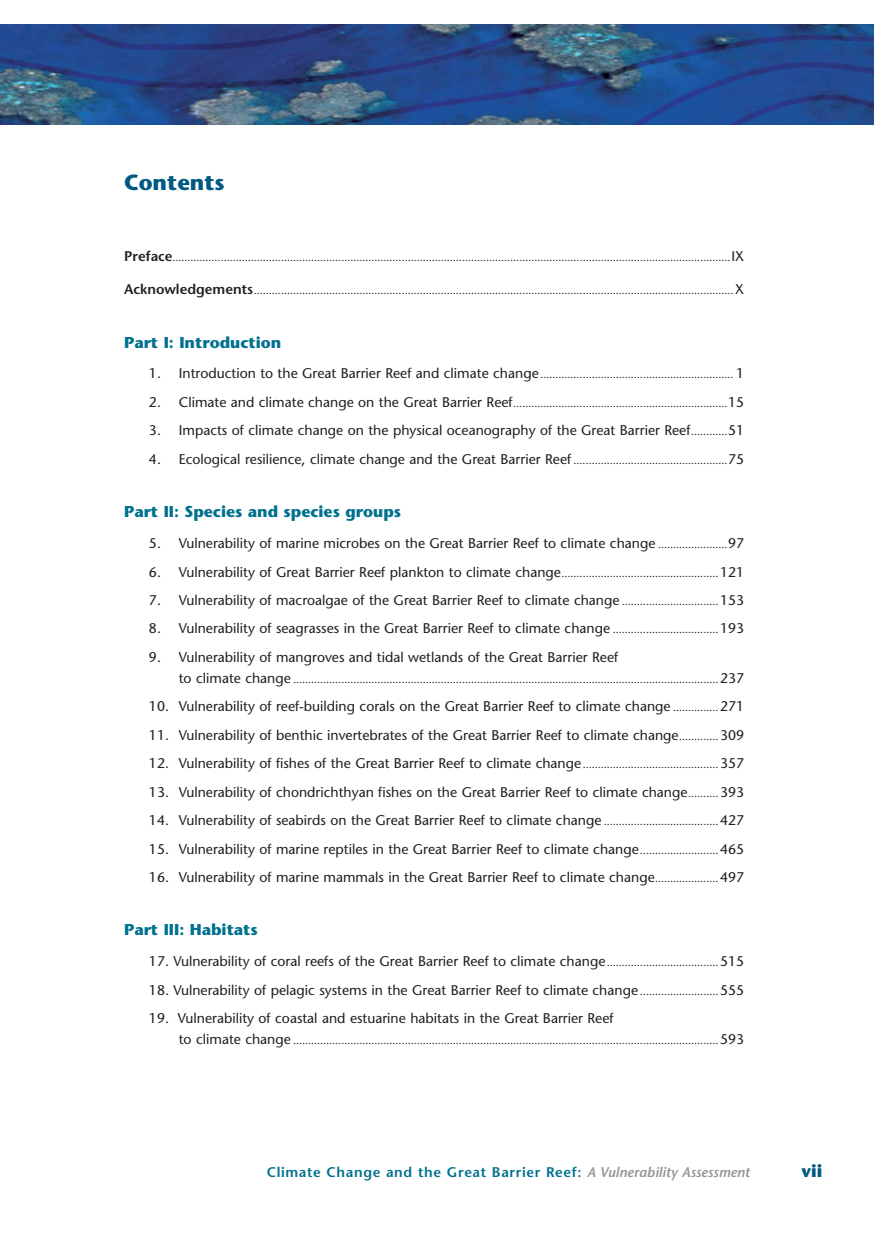
<style>
.page{position:relative;width:874px;height:1241px;background:#fff}
.page>*{position:absolute;margin:0;border:0;box-sizing:border-box;transform-origin:0 0}
._4__A_header{font:700 21.88px "Stone Sans";color:#005983}
.t1{font:700 17.5px "Stone Sans";color:#005983}
._5__B_header{font:700 15.75px "Stone Sans";color:#00718e}
._1__text{font:14px "Stone Sans";color:#231f20}
.t2{font:600 14px "Stone Sans";letter-spacing:.045em;color:#00718e}
._1__text-2{font:10.5px "Stone Sans";color:#231f20}
.s1{font-weight:600;font-size:14px}
.s2{font-size:14px}
.s3{font-size:10.5px}
.s4{font-style:italic;color:#939598}
</style>
<div class="page">
<img style="left:0;top:25px;width:873px;height:99px">
<p class="_4__A_header" style="left:124px;top:169px;width:102px">Contents</p>
<p class="_1__text-2" style="left:124px;top:251px;width:621px"><span class="s1">Preface</span>.........................................................................................................................................................................................<span class="s2">IX</span></p>
<p class="_1__text-2" style="left:124px;top:284px;width:621px"><span class="s1">Acknowledgements</span>............................................................................................................................................................... <span class="s2">X</span></p>
<p class="_5__B_header" style="left:124px;top:332px;width:159px">Part I: Introduction</p>
<p class="_1__text-2" style="left:149px;top:368px;width:596px"><span class="s2">1. Introduction to the Great Barrier Reef and climate change</span>................................................................ <span class="s2">1</span></p>
<p class="_1__text-2" style="left:149px;top:397px;width:596px"><span class="s2">2. Climate and climate change on the Great Barrier Reef</span>.......................................................................<span class="s2">15</span></p>
<p class="_1__text" style="left:149px;top:422px;width:596px">3. Impacts of climate change on the physical oceanography of the Great Barrier Reef<span class="s3">............</span>51</p>
<p class="_1__text" style="left:149px;top:450px;width:596px">4. Ecological resilience, climate change and the Great Barrier Reef <span class="s3">...................................................</span>75</p>
<p class="_5__B_header" style="left:124px;top:502px;width:278px">Part II: Species and species groups</p>
<p class="_1__text" style="left:149px;top:534px;width:596px">5. Vulnerability of marine microbes on the Great Barrier Reef to climate change <span class="s3">.......................</span>97</p>
<p class="_1__text" style="left:149px;top:563px;width:596px">6. Vulnerability of Great Barrier Reef plankton to climate change<span class="s3">....................................................</span> 121</p>
<p class="_1__text" style="left:149px;top:591px;width:596px">7. Vulnerability of macroalgae of the Great Barrier Reef to climate change <span class="s3">................................</span> 153</p>
<p class="_1__text" style="left:149px;top:620px;width:596px">8. Vulnerability of seagrasses in the Great Barrier Reef to climate change <span class="s3">...................................</span> 193</p>
<p class="_1__text" style="left:149px;top:648px;width:470px">9. Vulnerability of mangroves and tidal wetlands of the Great Barrier Reef</p>
<p class="_1__text-2" style="left:179px;top:673px;width:566px"><span class="s2">to climate change</span> ............................................................................................................................................. <span class="s2">237</span></p>
<p class="_1__text" style="left:149px;top:698px;width:596px">10. Vulnerability of reef-building corals on the Great Barrier Reef to climate change <span class="s3">...............</span> 271</p>
<p class="_1__text" style="left:149px;top:726px;width:596px">11. Vulnerability of benthic invertebrates of the Great Barrier Reef to climate change<span class="s3">.............</span> 309</p>
<p class="_1__text" style="left:149px;top:755px;width:596px">12. Vulnerability of fishes of the Great Barrier Reef to climate change<span class="s3">.............................................</span> 357</p>
<p class="_1__text" style="left:149px;top:783px;width:596px">13. Vulnerability of chondrichthyan fishes on the Great Barrier Reef to climate change<span class="s3">..........</span> 393</p>
<p class="_1__text" style="left:149px;top:811px;width:596px">14. Vulnerability of seabirds on the Great Barrier Reef to climate change <span class="s3">......................................</span> 427</p>
<p class="_1__text" style="left:149px;top:840px;width:596px">15. Vulnerability of marine reptiles in the Great Barrier Reef to climate change<span class="s3">..........................</span> 465</p>
<p class="_1__text" style="left:149px;top:868px;width:596px">16. Vulnerability of marine mammals in the Great Barrier Reef to climate change<span class="s3">.....................</span> 497</p>
<p class="_5__B_header" style="left:124px;top:920px;width:135px">Part III: Habitats</p>
<p class="_1__text" style="left:149px;top:953px;width:596px">17. Vulnerability of coral reefs of the Great Barrier Reef to climate change<span class="s3">.....................................</span> 515</p>
<p class="_1__text" style="left:149px;top:981px;width:596px">18. Vulnerability of pelagic systems in the Great Barrier Reef to climate change <span class="s3">..........................</span> 555</p>
<p class="_1__text" style="left:149px;top:1009px;width:466px">19. Vulnerability of coastal and estuarine habitats in the Great Barrier Reef</p>
<p class="_1__text-2" style="left:179px;top:1034px;width:566px"><span class="s2">to climate change</span> ............................................................................................................................................. <span class="s2">593</span></p>
<p class="t2" style="left:266px;top:1163px;width:484px">Climate Change and the Great Barrier Reef: <span class="s4">A Vulnerability Assessment</span></p>
<p class="t1" style="left:801px;top:1160px;width:22px">vii</p>
</div>
